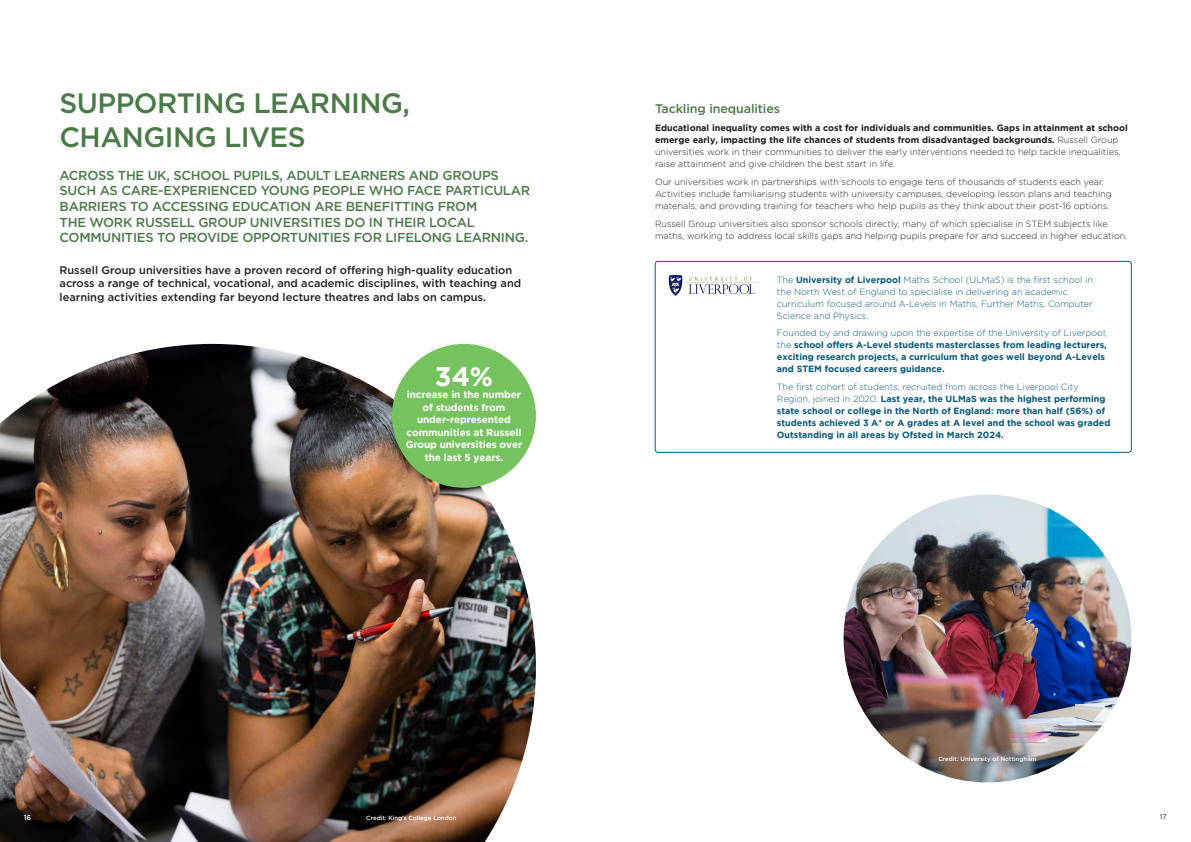
<style>
.page{position:relative;width:1191px;height:842px;background:#fff}
.page>*{position:absolute;margin:0;border:0;box-sizing:border-box;transform-origin:0 0}
.t1{font:500 28px/33.6px "Gotham";letter-spacing:-.02em;color:#4b7a49}
.t2{font:700 27px "Gotham";color:#fff}
.t3{font:500 13px/15.6px "Gotham";letter-spacing:-.02em;color:#4b7a49}
.t4{font:500 12.5px "Gotham";letter-spacing:-.01em;color:#4b7a49}
.t5{font:500 11px/13.8px "Gotham";color:#231f20}
.t6{font:700 10px/12.5px "Gotham";letter-spacing:-.01em;color:#fff;text-align:center}
.t7{font:700 9px/12px "Gotham";color:#0a5a7e}
.t8{font:300 9px/12px "Gotham";color:#231f20}
.t9{font:700 9px/12px "Gotham";color:#231f20}
.t10{font:300 9px/12px "Gotham";color:#0a5a7e}
.t11{font:500 7px "Gotham";color:#fff}
.t12{font:500 7px "Gotham";color:#4b7a49}
.t13{font:500 6px "Gotham";color:#fff}
.s1{font-weight:300}
.s2{font-weight:700}
</style>
<div class="page">
<img style="left:0;top:344px;width:536px;height:498px">
<div style="left:655px;top:261px;width:476px;height:192px;border:1px solid #0a5a7e;border-radius:3px"></div>
<img style="left:843px;top:495px;width:288px;height:287px;border-radius:144px">
<div style="left:392px;top:344px;width:144px;height:144px;background:#75c25e;border-radius:50%"></div>
<img style="left:668px;top:275px;width:90px;height:21px">
<p class="t1" style="left:60px;top:86px;width:352px">SUPPORTING LEARNING,<br>CHANGING LIVES</p>
<p class="t3" style="left:60px;top:167px;width:472px">ACROSS THE UK, SCHOOL PUPILS, ADULT LEARNERS AND GROUPS SUCH AS CARE-EXPERIENCED YOUNG PEOPLE WHO FACE PARTICULAR BARRIERS TO ACCESSING EDUCATION ARE BENEFITTING FROM<br>THE WORK RUSSELL GROUP UNIVERSITIES DO IN THEIR LOCAL COMMUNITIES TO PROVIDE OPPORTUNITIES FOR LIFELONG LEARNING.</p>
<p class="t5" style="left:60px;top:263px;width:463px">Russell Group universities have a proven record of offering high-quality education across a range of technical, vocational, and academic disciplines, with teaching and learning activities extending far beyond lecture theatres and labs on campus.</p>
<p class="t2" style="left:435px;top:360px;width:60px">34%</p>
<p class="t6" style="left:406px;top:388px;width:118px">increase in the number of students from under-represented communities at Russell<br>Group universities over the last 5 years.</p>
<p class="t4" style="left:655px;top:101px;width:126px">Tackling inequalities</p>
<p class="t9" style="left:655px;top:122px;width:474px">Educational inequality comes with a cost for individuals and communities. Gaps in attainment at school emerge early, impacting the life chances of students from disadvantaged backgrounds. <span class="s1">Russell Group universities work in their communities to deliver the early interventions needed to help tackle inequalities, raise attainment and give children the best start in life.</span></p>
<p class="t8" style="left:655px;top:175px;width:458px">Our universities work in partnerships with schools to engage tens of thousands of students each year.<br>Activities include familiarising students with university campuses, developing lesson plans and teaching materials, and providing training for teachers who help pupils as they think about their post-16 options.</p>
<p class="t8" style="left:655px;top:217px;width:474px">Russell Group universities also sponsor schools directly, many of which specialise in STEM subjects like maths, working to address local skills gaps and helping pupils prepare for and succeed in higher education.</p>
<p class="t10" style="left:777px;top:273px;width:317px">The <span class="s2">University of Liverpool</span> Maths School (ULMaS) is the first school in the North West of England to specialise in delivering an academic curriculum focused around A-Levels in Maths, Further Maths, Computer Science and Physics.</p>
<p class="t7" style="left:777px;top:327px;width:332px"><span class="s1">Founded by and drawing upon the expertise of the University of Liverpool, the</span> school offers A-Level students masterclasses from leading lecturers, exciting research projects, a curriculum that goes well beyond A-Levels and STEM focused careers guidance.</p>
<p class="t7" style="left:777px;top:381px;width:335px"><span class="s1">The first cohort of students, recruited from across the Liverpool City Region, joined in 2020.</span> Last year, the ULMaS was the highest performing state school or college in the North of England: more than half (56%) of students achieved 3 A* or A grades at A level and the school was graded Outstanding in all areas by Ofsted in March 2024.</p>
<p class="t13" style="left:938px;top:755px;width:100px">Credit: University of Nottingham</p>
<p class="t11" style="left:24px;top:812px;width:9px">16</p>
<p class="t12" style="left:1159px;top:812px;width:9px">17</p>
<p class="t13" style="left:366px;top:813px;width:92px">Credit: King’s College London</p>
</div>
